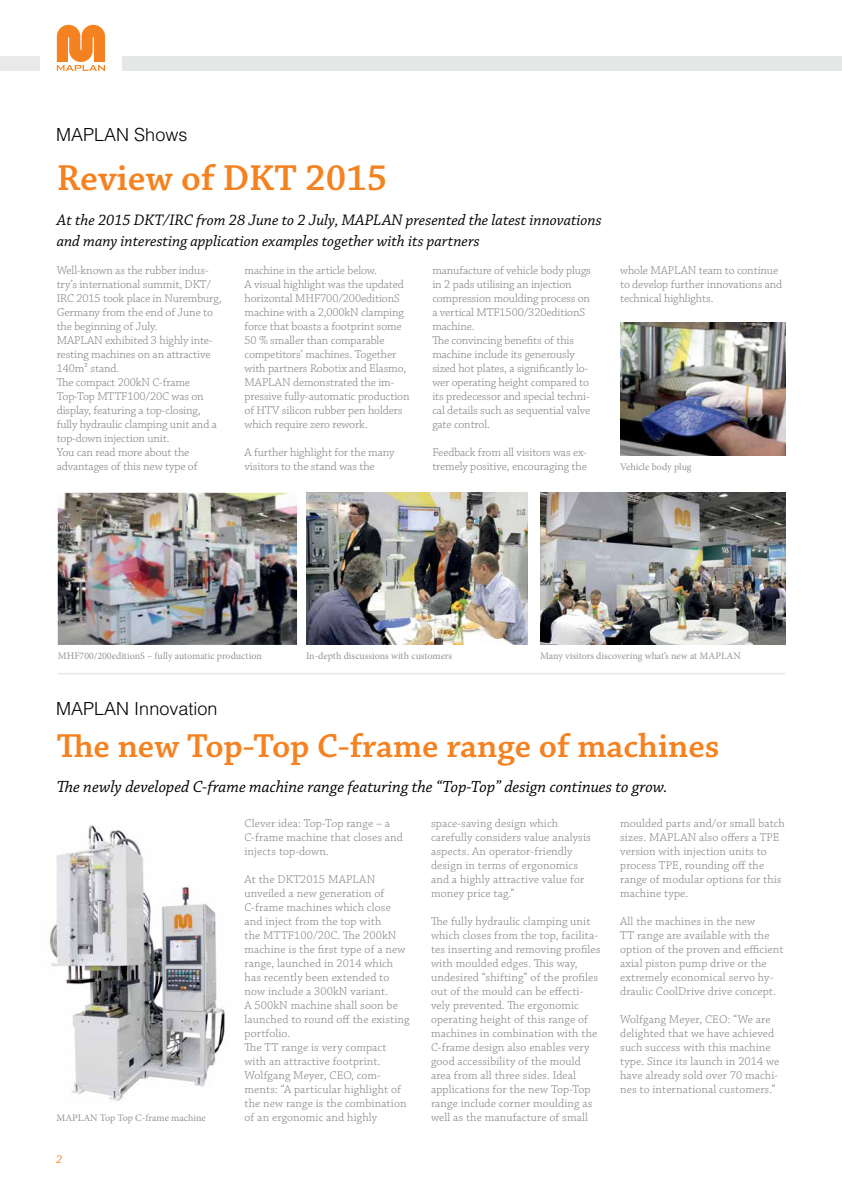
<style>
.page{position:relative;width:842px;height:1191px;background:#fff}
.page>*{position:absolute;margin:0;border:0;box-sizing:border-box;transform-origin:0 0}
.t1{font:600 38px "Chaparral Pro";color:#f58220}
.t2{font:600 35px "Chaparral Pro";color:#f58220}
.t3{font:18px "Helvetica H Light";color:#000}
.t4{font:italic 17px "Chaparral Pro";color:#000}
.t5{font:italic 16px/21px "Chaparral Pro";color:#000}
.t6{font:300 12px/14px "Chaparral Pro";letter-spacing:.005em;color:#808285}
.t7{font:italic 12px "Chaparral Pro";color:#f58220}
.t8{font:10px "Minion Pro";color:#939598}
</style>
<div class="page">
<hr style="left:58px;top:673px;width:727px;height:1px;background:#e4e8e7">
<div style="left:0;top:57px;width:40px;height:14px;background:#e9e9ea"></div>
<div style="left:123px;top:57px;width:719px;height:14px;background:#e4e8e7"></div>
<svg style="left:57px;top:25px;width:48px;height:46px"></svg>
<img style="left:58px;top:493px;width:239px;height:152px">
<img style="left:306px;top:492px;width:221px;height:153px">
<img style="left:540px;top:493px;width:245px;height:152px">
<img style="left:620px;top:323px;width:165px;height:133px">
<img style="left:49px;top:825px;width:176px;height:277px">
<h3 class="t3" style="left:56px;top:123px;width:133px">MAPLAN Shows</h3>
<h1 class="t1" style="left:57px;top:156px;width:332px">Review of DKT 2015</h1>
<h3 class="t5" style="left:57px;top:210px;width:546px">At the 2015 DKT/IRC from 28 June to 2 July, MAPLAN presented the latest innovations and many interesting application examples together with its partners</h3>
<p class="t6" style="left:57px;top:263px;width:167px">Well-known as the rubber indus&shy;try’s international summit, DKT/<br>IRC 2015 took place in Nuremburg,<br>Germany from the end of June to the beginning of July.<br>MAPLAN exhibited 3 highly inte&shy;resting machines on an attractive<br>140m² stand.<br>The compact 200kN C-frame<br>Top-Top MTTF100/20C was on display, featuring a top-closing, fully hydraulic clamping unit and a top-down injection unit.<br>You can read more about the advantages of this new type of</p>
<p class="t6" style="left:244px;top:264px;width:167px">machine in the article below.<br>A visual highlight was the updated horizontal MHF700/200editionS machine with a 2,000kN clamping force that boasts a footprint some<br>50 % smaller than comparable competitors’ machines. Together with partners Robotix and Elasmo,<br>MAPLAN demonstrated the im&shy;pressive fully-automatic production of HTV silicon rubber pen holders which require zero rework.</p>
<p class="t6" style="left:244px;top:446px;width:151px">A further highlight for the many visitors to the stand was the</p>
<p class="t6" style="left:432px;top:263px;width:160px">manufacture of vehicle body plugs in 2 pads utilising an injection compression moulding process on a vertical MTF1500/320editionS machine.<br>The convincing benefits of this machine include its generously sized hot plates, a significantly lo&shy;wer operating height compared to its predecessor and special techni&shy;cal details such as sequential valve gate control.</p>
<p class="t6" style="left:432px;top:445px;width:156px">Feedback from all visitors was ex&shy;tremely positive, encouraging the</p>
<p class="t6" style="left:620px;top:263px;width:164px">whole MAPLAN team to continue to develop further innovations and technical highlights.</p>
<p class="t8" style="left:620px;top:460px;width:73px">Vehicle body plug</p>
<p class="t8" style="left:58px;top:649px;width:205px">MHF700/200editionS – fully automatic production</p>
<p class="t8" style="left:306px;top:649px;width:148px">In-depth discussions with customers</p>
<p class="t8" style="left:540px;top:649px;width:202px">Many visitors discovering what’s new at MAPLAN</p>
<h3 class="t3" style="left:56px;top:697px;width:163px">MAPLAN Innovation</h3>
<h2 class="t2" style="left:57px;top:726px;width:664px">The new Top-Top C-frame range of machines</h2>
<h3 class="t4" style="left:57px;top:777px;width:612px">The newly developed C-frame machine range featuring the “Top-Top” design continues to grow.</h3>
<p class="t8" style="left:56px;top:1111px;width:151px">MAPLAN Top Top C-frame machine</p>
<p class="t7" style="left:56px;top:1152px;width:8px">2</p>
<p class="t6" style="left:244px;top:816px;width:160px">Clever idea: Top-Top range – a<br>C-frame machine that closes and injects top-down.</p>
<p class="t6" style="left:244px;top:872px;width:166px">At the DKT2015 MAPLAN unveiled a new generation of<br>C-frame machines which close and inject from the top with<br>the MTTF100/20C. The 200kN machine is the first type of a new range, launched in 2014 which has recently been extended to now include a 300kN variant.<br>A 500kN machine shall soon be launched to round off the existing portfolio.<br>The TT range is very compact with an attractive footprint.<br>Wolfgang Meyer, CEO, com&shy;ments: “A particular highlight of the new range is the combination of an ergonomic and highly</p>
<p class="t6" style="left:431px;top:817px;width:161px">space-saving design which carefully considers value analysis aspects. An operator-friendly design in terms of ergonomics and a highly attractive value for money price tag.”</p>
<p class="t6" style="left:431px;top:915px;width:171px">The fully hydraulic clamping unit which closes from the top, facilita&shy;tes inserting and removing profiles with moulded edges. This way, undesired “shifting” of the profiles out of the mould can be effecti&shy;vely prevented. The ergonomic operating height of this range of machines in combination with the C-frame design also enables very good accessibility of the mould area from all three sides. Ideal applications for the new Top-Top range include corner moulding as well as the manufacture of small</p>
<p class="t6" style="left:620px;top:816px;width:166px">moulded parts and/or small batch sizes. MAPLAN also offers a TPE version with injection units to process TPE, rounding off the range of modular options for this machine type.</p>
<p class="t6" style="left:620px;top:914px;width:165px">All the machines in the new<br>TT range are available with the option of the proven and efficient axial piston pump drive or the extremely economical servo hy&shy;draulic CoolDrive drive concept.</p>
<p class="t6" style="left:620px;top:1013px;width:161px">Wolfgang Meyer, CEO: “We are delighted that we have achieved such success with this machine type. Since its launch in 2014 we have already sold over 70 machi&shy;nes to international customers.”</p>
</div>
